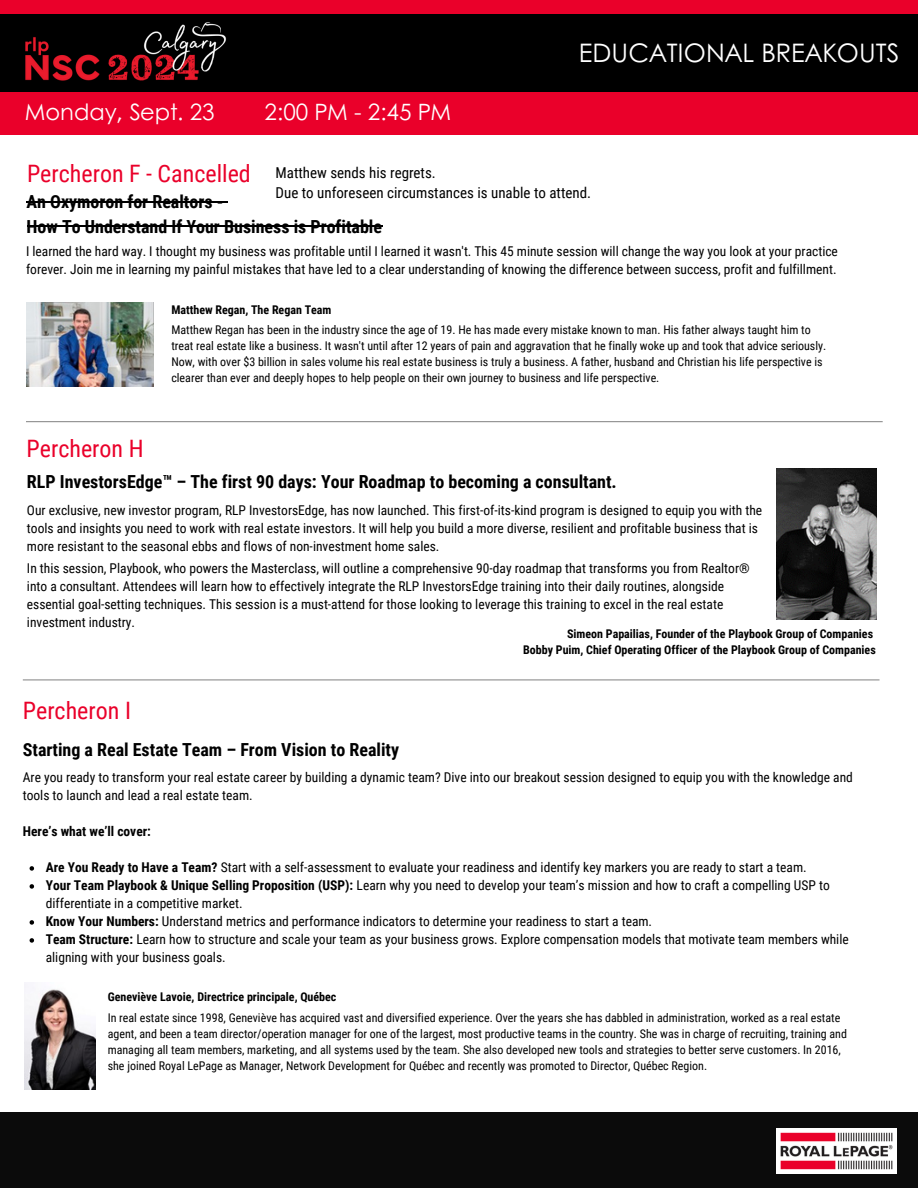
<style>
.page{position:relative;width:918px;height:1188px;background:#fff}
.page>*{position:absolute;margin:0;border:0;box-sizing:border-box;transform-origin:0 0}
.t1{font:25.5px "Century Gothic";color:#fff}
.t2{font:24px "Roboto Condensed";color:#ea002a}
.t3{font:22.5px "Century Gothic";color:#fff}
.t4{font:700 18px/24.8px "Roboto Condensed";color:#000}
.t5{font:15px/20.2px "Roboto Condensed";color:#000}
.t6{font:13.5px/18px "Roboto Condensed";color:#000}
.t7{font:700 13.5px "Roboto Condensed";color:#000}
.t8{font:12px/16px "Roboto Condensed";color:#000}
.t9{font:700 12px "Roboto Condensed";color:#000}
.s1{font-weight:700}
</style>
<div class="page">
<div style="left:0;top:0;width:918px;height:134px;background:#ea002a"></div>
<div style="left:0;top:14px;width:918px;height:78px;background:#000"></div>
<hr style="left:26px;top:421px;width:857px;height:1px;background:#000">
<img style="left:27px;top:302px;width:127px;height:85px">
<div style="left:0;top:1112px;width:918px;height:76px;background:#0b0b0b"></div>
<img style="left:776px;top:1129px;width:120px;height:45px">
<hr style="left:23px;top:679px;width:857px;height:1px;background:#000">
<img style="left:25px;top:984px;width:71px;height:106px">
<img style="left:25px;top:22px;width:202px;height:59px">
<hr style="left:27px;top:201px;width:196px;height:1px;background:#000">
<hr style="left:27px;top:226px;width:355px;height:1px;background:#000">
<svg style="left:30px;top:866px;width:4px;height:5px"></svg>
<svg style="left:30px;top:884px;width:4px;height:5px"></svg>
<svg style="left:30px;top:920px;width:4px;height:5px"></svg>
<svg style="left:30px;top:938px;width:4px;height:5px"></svg>
<img style="left:776px;top:468px;width:100px;height:151px">
<h4 class="t3" style="left:25px;top:95px;width:191px">Monday, Sept. 23</h4>
<h4 class="t3" style="left:265px;top:95px;width:188px">2:00 PM - 2:45 PM</h4>
<p class="t1" style="left:579px;top:33px;width:322px">EDUCATIONAL BREAKOUTS</p>
<h2 class="t2" style="left:27px;top:160px;width:225px">Percheron F - Cancelled</h2>
<p class="t5" style="left:276px;top:162px;width:317px">Matthew sends his regrets.<br>Due to unforeseen circumstances is unable to attend.</p>
<h5 class="t4" style="left:27px;top:189px;width:357px">An Oxymoron for Realtors -<br>How To Understand If Your Business is Profitable</h5>
<h4 class="t6" style="left:26px;top:243px;width:813px">I learned the hard way. I thought my business was profitable until I learned it wasn't. This 45 minute session will change the way you look at your practice forever. Join me in learning my painful mistakes that have led to a clear understanding of knowing the difference between success, profit and fulfillment.</h4>
<p class="t9" style="left:171px;top:303px;width:162px">Matthew Regan, The Regan Team</p>
<h6 class="t8" style="left:171px;top:322px;width:656px">Matthew Regan has been in the industry since the age of 19. He has made every mistake known to man. His father always taught him to treat real estate like a business. It wasn't until after 12 years of pain and aggravation that he finally woke up and took that advice seriously.<br>Now, with over $3 billion in sales volume his real estate business is truly a business. A father, husband and Christian his life perspective is clearer than ever and deeply hopes to help people on their own journey to business and life perspective.</h6>
<p class="t2" style="left:27px;top:435px;width:119px">Percheron H</p>
<p class="t4" style="left:27px;top:470px;width:591px">RLP InvestorsEdge™ – The first 90 days: Your Roadmap to becoming a consultant.</p>
<p class="t6" style="left:27px;top:501px;width:737px">Our exclusive, new investor program, RLP InvestorsEdge, has now launched. This first-of-its-kind program is designed to equip you with the tools and insights you need to work with real estate investors. It will help you build a more diverse, resilient and profitable business that is more resistant to the seasonal ebbs and flows of non-investment home sales.</p>
<p class="t6" style="left:27px;top:559px;width:724px">In this session, Playbook, who powers the Masterclass, will outline a comprehensive 90-day roadmap that transforms you from Realtor® into a consultant. Attendees will learn how to effectively integrate the RLP InvestorsEdge training into their daily routines, alongside essential goal-setting techniques. This session is a must-attend for those looking to leverage this training to excel in the real estate investment industry.</p>
<p class="t9" style="left:567px;top:627px;width:307px">Simeon Papailias, Founder of the Playbook Group of Companies</p>
<p class="t9" style="left:523px;top:643px;width:354px">Bobby Puim, Chief Operating Officer of the Playbook Group of Companies</p>
<p class="t2" style="left:23px;top:697px;width:110px">Percheron I</p>
<p class="t4" style="left:23px;top:737px;width:378px">Starting a Real Estate Team – From Vision to Reality</p>
<h2 class="t6" style="left:23px;top:768px;width:832px">Are you ready to transform your real estate career by building a dynamic team? Dive into our breakout session designed to equip you with the knowledge and tools to launch and lead a real estate team.</h2>
<p class="t7" style="left:23px;top:823px;width:130px">Here’s what we’ll cover:</p>
<h4 class="t6" style="left:46px;top:858px;width:762px"><span class="s1">Are You Ready to Have a Team?</span> Start with a self-assessment to evaluate your readiness and identify key markers you are ready to start a team.</h4>
<p class="t6" style="left:46px;top:876px;width:786px"><span class="s1">Your Team Playbook &amp; Unique Selling Proposition (USP):</span> Learn why you need to develop your team’s mission and how to craft a compelling USP to differentiate in a competitive market.</p>
<p class="t6" style="left:46px;top:912px;width:608px"><span class="s1">Know Your Numbers:</span> Understand metrics and performance indicators to determine your readiness to start a team.</p>
<p class="t6" style="left:46px;top:930px;width:805px"><span class="s1">Team Structure:</span> Learn how to structure and scale your team as your business grows. Explore compensation models that motivate team members while aligning with your business goals.</p>
<p class="t9" style="left:108px;top:989px;width:230px">Geneviève Lavoie, Directrice principale, Québec</p>
<p class="t8" style="left:108px;top:1010px;width:741px">In real estate since 1998, Geneviève has acquired vast and diversified experience. Over the years she has dabbled in administration, worked as a real estate agent, and been a team director/operation manager for one of the largest, most productive teams in the country. She was in charge of recruiting, training and managing all team members, marketing, and all systems used by the team. She also developed new tools and strategies to better serve customers. In 2016, she joined Royal LePage as Manager, Network Development for Québec and recently was promoted to Director, Québec Region.</p>
</div>
